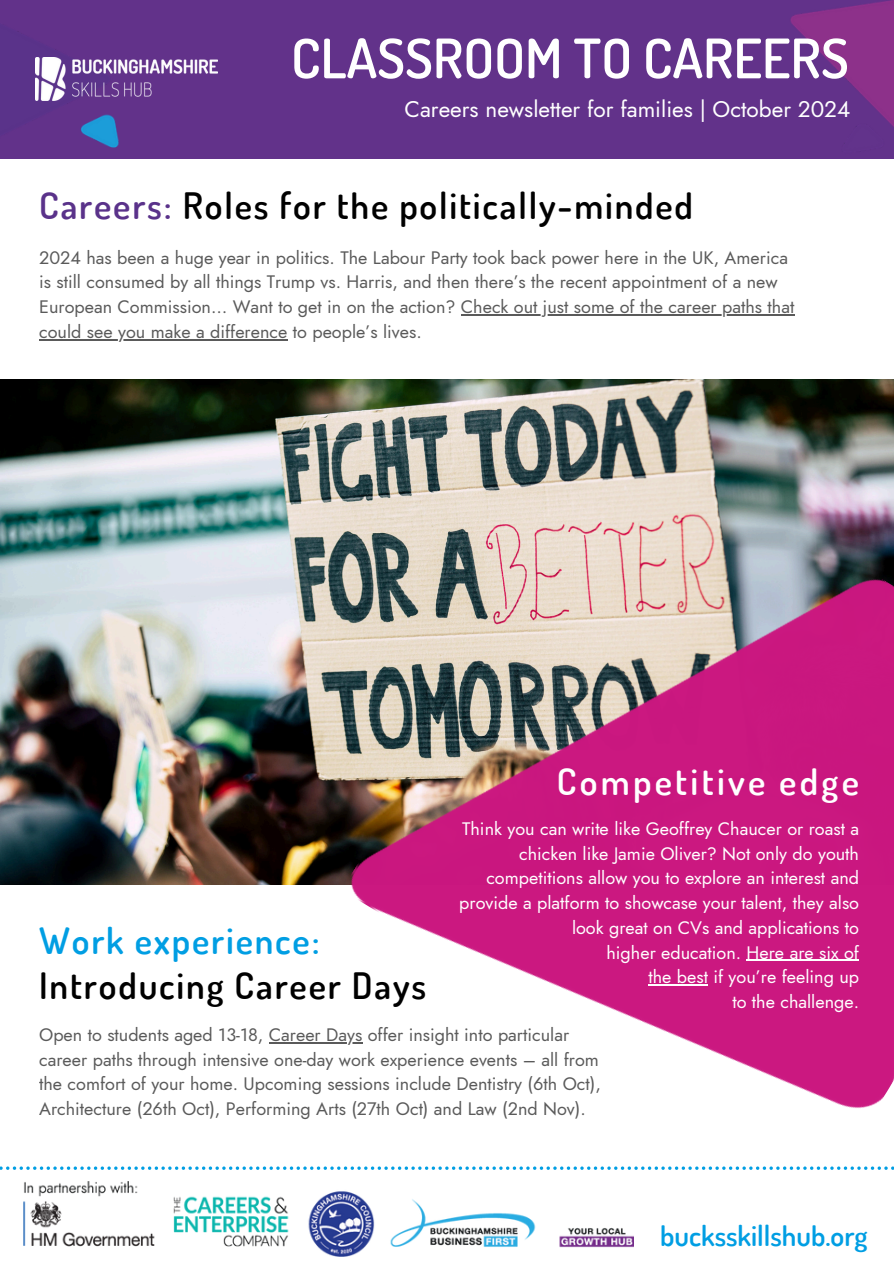
<style>
.page{position:relative;width:894px;height:1264px;background:#fff}
.page>*{position:absolute;margin:0;border:0;box-sizing:border-box;transform-origin:0 0}
.t1{font:600 54.45px "Terminal Dosis";color:#fff}
.t2{font:600 36.45px/45px "Terminal Dosis";letter-spacing:.05em;color:#000}
.t3{font:600 36.45px "Terminal Dosis";letter-spacing:.09em;color:#fff}
.t4{font:600 28.35px "Terminal Dosis";color:#009ee3}
.t5{font:22.5px "Jost";color:#fff}
.t6{font:18px/24.8px "Jost";color:#000}
.t7{font:18px/24.8px "Jost";color:#fff;text-align:right}
.s1{color:#5a328a}
.s2{color:#009ee3}
</style>
<div class="page">
<img style="left:0;top:379px;width:893px;height:505px">
<div style="left:0;top:0;width:893px;height:159px;background:#62328a"></div>
<img style="left:35px;top:58px;width:182px;height:43px">
<hr style="left:269px;top:1042px;width:93px;height:1px;background:#000">
<img style="left:341px;top:423px;width:552px;height:747px">
<svg style="left:0;top:1166px;width:893px;height:3px"></svg>
<img style="left:24px;top:1181px;width:608px;height:75px">
<hr style="left:461px;top:314px;width:333px;height:1px;background:#000">
<hr style="left:39px;top:339px;width:248px;height:1px;background:#000">
<hr style="left:746px;top:959px;width:112px;height:2px;background:#fff">
<hr style="left:648px;top:984px;width:59px;height:1px;background:#fff">
<p class="t1" style="left:291px;top:22px;width:559px">CLASSROOM TO CAREERS</p>
<h4 class="t5" style="left:404px;top:93px;width:447px">Careers newsletter for families | October 2024</h4>
<h2 class="t2" style="left:39px;top:182px;width:655px"><span class="s1">Careers:</span> Roles for the politically-minded</h2>
<p class="t6" style="left:39px;top:245px;width:756px">2024 has been a huge year in politics. The Labour Party took back power here in the UK, America is still consumed by all things Trump vs. Harris, and then there’s the recent appointment of a new European Commission… Want to get in on the action? Check out just some of the career paths that could see you make a difference to people’s lives.</p>
<h2 class="t2" style="left:39px;top:917px;width:388px"><span class="s2">Work experience:<br></span>Introducing Career Days</h2>
<p class="t3" style="left:556px;top:757px;width:304px">Competitive edge</p>
<p class="t7" style="left:459px;top:816px;width:401px">Think you can write like Geoffrey Chaucer or roast a chicken like Jamie Oliver? Not only do youth competitions allow you to explore an interest and provide a platform to showcase your talent, they also look great on CVs and applications to</p>
<p class="t7" style="left:606px;top:940px;width:254px">higher education. Here are six of</p>
<p class="t7" style="left:648px;top:964px;width:212px">the best if you’re feeling up</p>
<h2 class="t7" style="left:732px;top:989px;width:128px">to the challenge.</h2>
<p class="t6" style="left:39px;top:1022px;width:563px">Open to students aged 13-18, Career Days offer insight into particular career paths through intensive one-day work experience events – all from the comfort of your home. Upcoming sessions include Dentistry (6th Oct), Architecture (26th Oct), Performing Arts (27th Oct) and Law (2nd Nov).</p>
<p class="t4" style="left:660px;top:1217px;width:209px">bucksskillshub.org</p>
</div>
